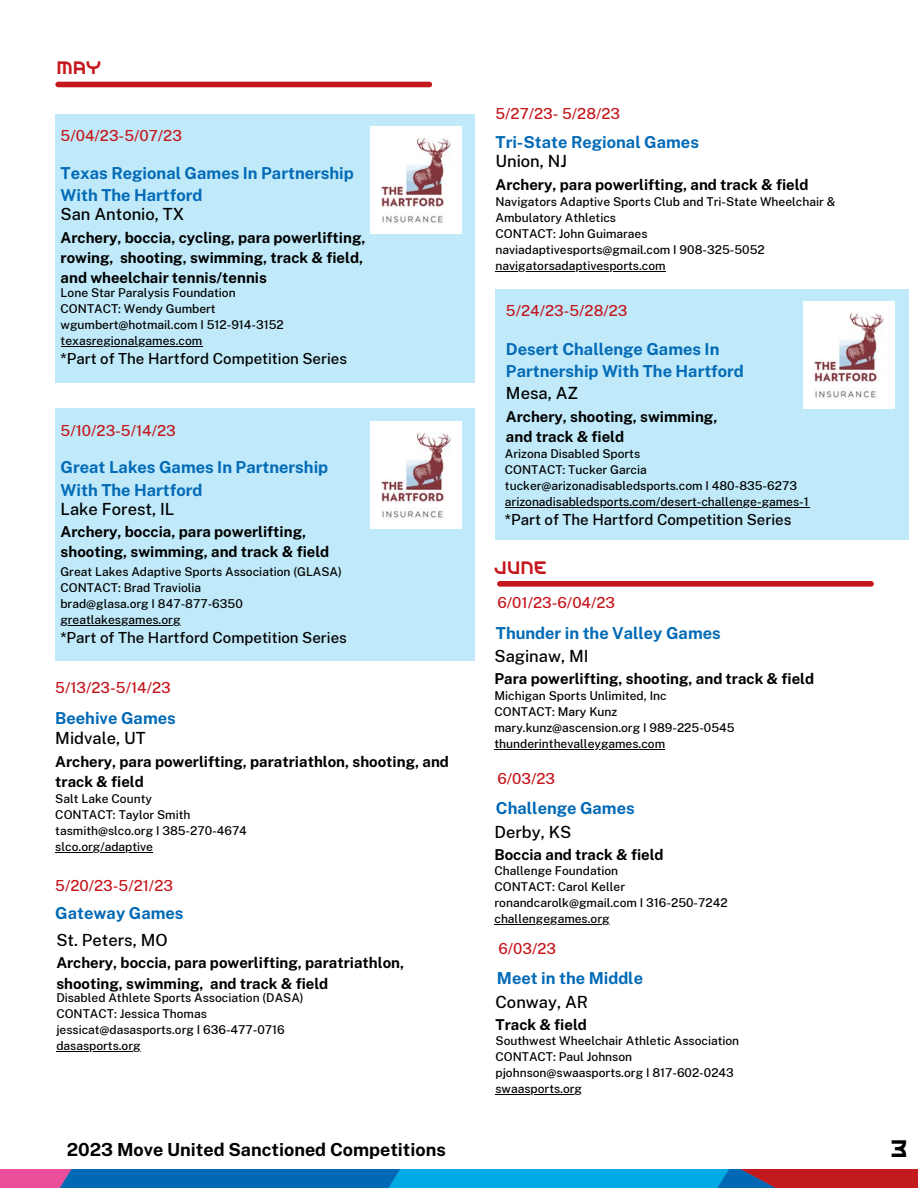
<style>
.page{position:relative;width:918px;height:1188px;background:#fff}
.page>*{position:absolute;margin:0;border:0;box-sizing:border-box;transform-origin:0 0}
.t1{font:23.85px "Redefined Sans";color:#000}
.t2{font:700 18px "Public Sans";color:#000}
.t3{font:18px "Redefined Sans";color:#c5171d}
.t4{font:700 16.5px/22.5px "Public Sans";color:#036ab6}
.t5{font:500 16.5px "Public Sans";color:#000}
.t6{font:700 15px/20.2px "Public Sans";color:#000}
.t7{font:500 15px "Public Sans";color:#c5171d}
.t8{font:500 15px "Public Sans";color:#000}
.t9{font:500 12px/16px "Public Sans";color:#000}
</style>
<div class="page">
<div style="left:496px;top:289px;width:413px;height:251px;background:#c0eaf9"></div>
<img style="left:804px;top:302px;width:91px;height:107px">
<hr style="left:505px;top:507px;width:304px;height:1px;background:#000">
<hr style="left:55px;top:852px;width:98px;height:1px;background:#000">
<hr style="left:496px;top:271px;width:170px;height:1px;background:#000">
<hr style="left:56px;top:1051px;width:85px;height:1px;background:#000">
<hr style="left:494px;top:749px;width:171px;height:1px;background:#000">
<div style="left:55px;top:114px;width:420px;height:268px;background:#c0eaf9"></div>
<img style="left:370px;top:127px;width:92px;height:107px">
<hr style="left:61px;top:346px;width:141px;height:1px;background:#000">
<div style="left:58px;top:82px;width:371px;height:5px;background:#c5171d"></div>
<div style="left:55px;top:408px;width:420px;height:252px;background:#c0eaf9"></div>
<img style="left:370px;top:421px;width:92px;height:107px">
<hr style="left:60px;top:625px;width:121px;height:1px;background:#000">
<div style="left:500px;top:581px;width:371px;height:6px;background:#c5171d"></div>
<hr style="left:494px;top:924px;width:116px;height:1px;background:#000">
<hr style="left:496px;top:1094px;width:86px;height:1px;background:#000">
<img style="left:0;top:1170px;width:918px;height:18px">
<h2 class="t3" style="left:56px;top:61px;width:41px">MAY</h2>
<p class="t7" style="left:61px;top:127px;width:123px">5/04/23-5/07/23</p>
<h3 class="t4" style="left:61px;top:161px;width:295px">Texas Regional Games In Partnership<br>With The Hartford</h3>
<h3 class="t5" style="left:61px;top:205px;width:125px">San Antonio, TX</h3>
<p class="t6" style="left:61px;top:227px;width:306px">Archery, boccia, cycling, para powerlifting, rowing, shooting, swimming, track &amp; field, and wheelchair tennis/tennis</p>
<p class="t9" style="left:61px;top:285px;width:225px">Lone Star Paralysis Foundation<br>CONTACT: Wendy Gumbert wgumbert@hotmail.com I 512-914-3152 texasregionalgames.com</p>
<p class="t8" style="left:61px;top:350px;width:288px">*Part of The Hartford Competition Series</p>
<p class="t7" style="left:61px;top:421px;width:117px">5/10/23-5/14/23</p>
<h3 class="t4" style="left:61px;top:456px;width:269px">Great Lakes Games In Partnership<br>With The Hartford</h3>
<h3 class="t5" style="left:61px;top:499px;width:115px">Lake Forest, IL</h3>
<p class="t6" style="left:61px;top:522px;width:270px">Archery, boccia, para powerlifting, shooting, swimming, and track &amp; field</p>
<p class="t9" style="left:60px;top:563px;width:283px">Great Lakes Adaptive Sports Association (GLASA)<br>CONTACT: Brad Traviolia<br>brad@glasa.org I 847-877-6350 greatlakesgames.org</p>
<p class="t8" style="left:60px;top:628px;width:288px">*Part of The Hartford Competition Series</p>
<p class="t7" style="left:55px;top:679px;width:117px">5/13/23-5/14/23</p>
<h3 class="t4" style="left:55px;top:707px;width:122px">Beehive Games</h3>
<h3 class="t5" style="left:55px;top:728px;width:92px">Midvale, UT</h3>
<p class="t6" style="left:55px;top:751px;width:395px">Archery, para powerlifting, paratriathlon, shooting, and track &amp; field</p>
<p class="t9" style="left:55px;top:790px;width:193px">Salt Lake County<br>CONTACT: Taylor Smith tasmith@slco.org I 385-270-4674 slco.org/adaptive</p>
<p class="t7" style="left:55px;top:877px;width:119px">5/20/23-5/21/23</p>
<h3 class="t4" style="left:55px;top:902px;width:130px">Gateway Games</h3>
<h3 class="t5" style="left:56px;top:930px;width:113px">St. Peters, MO</h3>
<p class="t6" style="left:56px;top:953px;width:349px">Archery, boccia, para powerlifting, paratriathlon, shooting, swimming, and track &amp; field</p>
<p class="t9" style="left:56px;top:990px;width:249px">Disabled Athlete Sports Association (DASA)<br>CONTACT: Jessica Thomas jessicat@dasasports.org I 636-477-0716 dasasports.org</p>
<p class="t7" style="left:496px;top:105px;width:126px">5/27/23- 5/28/23</p>
<h3 class="t4" style="left:496px;top:131px;width:205px">Tri-State Regional Games</h3>
<h3 class="t5" style="left:496px;top:152px;width:73px">Union, NJ</h3>
<p class="t6" style="left:496px;top:174px;width:315px">Archery, para powerlifting, and track &amp; field</p>
<p class="t9" style="left:496px;top:193px;width:341px">Navigators Adaptive Sports Club and Tri-State Wheelchair &amp; Ambulatory Athletics<br>CONTACT: John Guimaraes<br>naviadaptivesports@gmail.com I 908-325-5052 navigatorsadaptivesports.com</p>
<p class="t7" style="left:506px;top:302px;width:123px">5/24/23-5/28/23</p>
<h3 class="t4" style="left:506px;top:337px;width:240px">Desert Challenge Games In<br>Partnership With The Hartford</h3>
<h3 class="t5" style="left:506px;top:384px;width:74px">Mesa, AZ</h3>
<p class="t6" style="left:506px;top:406px;width:213px">Archery, shooting, swimming, and track &amp; field</p>
<p class="t9" style="left:505px;top:446px;width:305px">Arizona Disabled Sports<br>CONTACT: Tucker Garcia tucker@arizonadisabledsports.com I 480-835-6273 arizonadisabledsports.com/desert-challenge-games-1</p>
<p class="t8" style="left:505px;top:511px;width:288px">*Part of The Hartford Competition Series</p>
<h2 class="t3" style="left:494px;top:560px;width:50px">JUNE</h2>
<p class="t7" style="left:497px;top:594px;width:119px">6/01/23-6/04/23</p>
<h3 class="t4" style="left:496px;top:621px;width:226px">Thunder in the Valley Games</h3>
<h3 class="t5" style="left:494px;top:646px;width:96px">Saginaw, MI</h3>
<p class="t6" style="left:494px;top:669px;width:321px">Para powerlifting, shooting, and track &amp; field</p>
<p class="t9" style="left:494px;top:687px;width:242px">Michigan Sports Unlimited, Inc<br>CONTACT: Mary Kunz mary.kunz@ascension.org I 989-225-0545 thunderinthevalleygames.com</p>
<p class="t7" style="left:497px;top:770px;width:59px">6/03/23</p>
<h3 class="t4" style="left:496px;top:797px;width:140px">Challenge Games</h3>
<h3 class="t5" style="left:494px;top:822px;width:78px">Derby, KS</h3>
<p class="t6" style="left:494px;top:844px;width:171px">Boccia and track &amp; field</p>
<p class="t9" style="left:494px;top:863px;width:235px">Challenge Foundation<br>CONTACT: Carol Keller ronandcarolk@gmail.com I 316-250-7242 challengegames.org</p>
<p class="t7" style="left:498px;top:940px;width:59px">6/03/23</p>
<h3 class="t4" style="left:497px;top:967px;width:148px">Meet in the Middle</h3>
<h3 class="t5" style="left:496px;top:992px;width:94px">Conway, AR</h3>
<p class="t6" style="left:496px;top:1015px;width:93px">Track &amp; field</p>
<p class="t9" style="left:496px;top:1033px;width:245px">Southwest Wheelchair Athletic Association<br>CONTACT: Paul Johnson pjohnson@swaasports.org I 817-602-0243 swaasports.org</p>
<h2 class="t2" style="left:67px;top:1139px;width:381px">2023 Move United Sanctioned Competitions</h2>
<h1 class="t1" style="left:890px;top:1139px;width:19px">3</h1>
</div>
